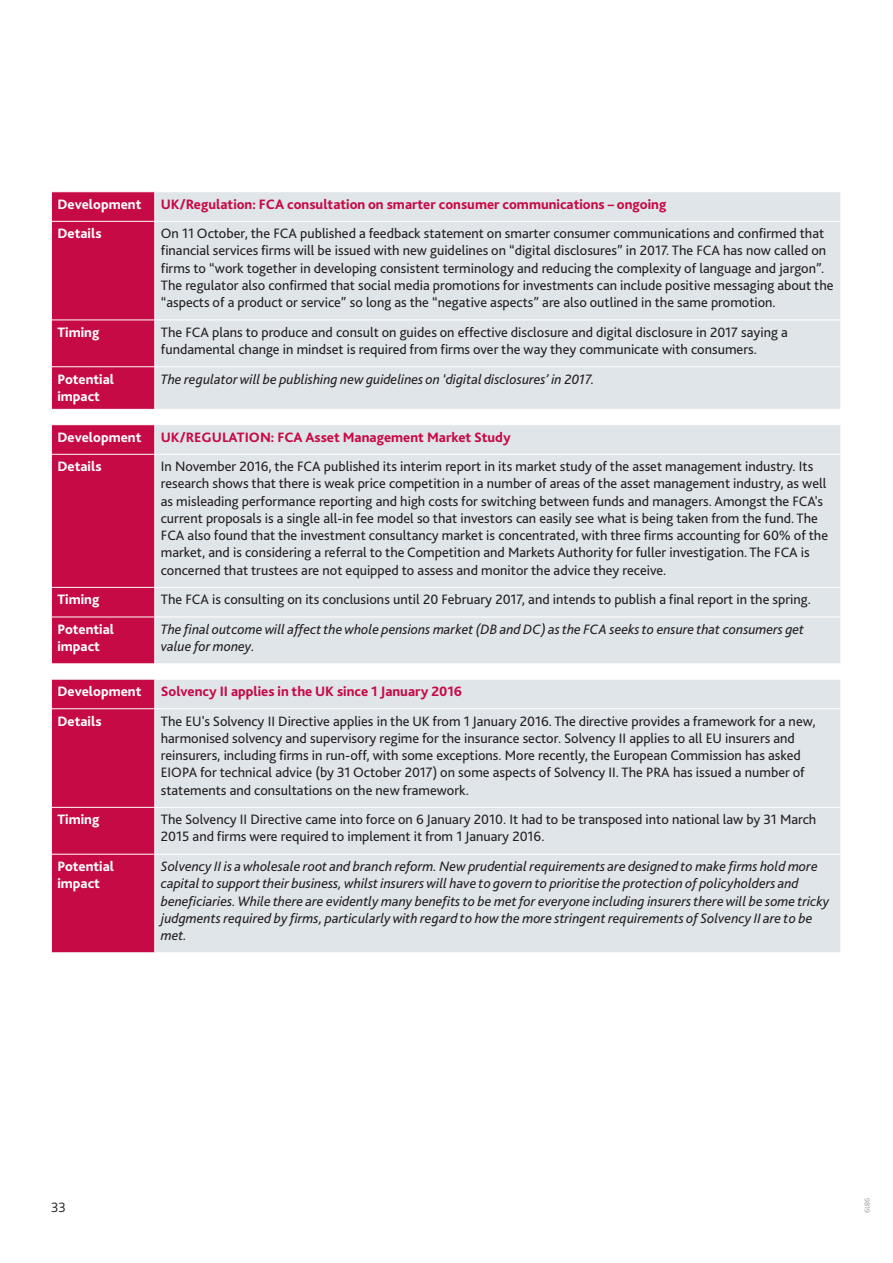
<style>
.page{position:relative;width:893px;height:1263px;background:#fff}
.page>*{position:absolute;margin:0;border:0;box-sizing:border-box;transform-origin:0 0}
.Body_copy{font:14.25px/17.2px "Bliss 2";color:#231f20}
.Body_copy-2{font:italic 14.25px/17.2px "Bliss 2";color:#231f20}
.Sub_header_red{font:800 14.25px "Bliss 2";color:#c60a45}
.Body_copy-3{font:800 14.25px/17.2px "Bliss 2";color:#fff}
.t1{font:300 14.25px "Bliss 2";color:#231f20}
.t2{font:300 7.5px "Bliss 2";color:#939598}
</style>
<div class="page">
<div style="left:52px;top:192px;width:102px;height:760px;background:#c60a45"></div>
<div style="left:155px;top:192px;width:685px;height:760px;background:#e0e5e9"></div>
<svg style="left:51px;top:192px;width:1px;height:29px"></svg>
<svg style="left:154px;top:192px;width:1px;height:29px"></svg>
<hr style="left:51px;top:221px;width:104px;height:1px;background:#fff">
<hr style="left:155px;top:221px;width:686px;height:1px;background:#fff">
<hr style="left:51px;top:320px;width:104px;height:1px;background:#fff">
<hr style="left:155px;top:320px;width:686px;height:1px;background:#fff">
<hr style="left:51px;top:366px;width:104px;height:1px;background:#fff">
<hr style="left:155px;top:366px;width:686px;height:1px;background:#fff">
<hr style="left:51px;top:409px;width:104px;height:1px;background:#fff">
<hr style="left:155px;top:409px;width:686px;height:1px;background:#fff">
<hr style="left:51px;top:424px;width:104px;height:1px;background:#fff">
<svg style="left:51px;top:425px;width:1px;height:29px"></svg>
<hr style="left:155px;top:424px;width:686px;height:1px;background:#fff">
<svg style="left:154px;top:425px;width:1px;height:29px"></svg>
<hr style="left:51px;top:454px;width:104px;height:1px;background:#fff">
<hr style="left:155px;top:454px;width:686px;height:1px;background:#fff">
<hr style="left:51px;top:587px;width:104px;height:1px;background:#fff">
<svg style="left:51px;top:588px;width:1px;height:29px"></svg>
<hr style="left:155px;top:587px;width:686px;height:1px;background:#fff">
<svg style="left:154px;top:588px;width:1px;height:29px"></svg>
<hr style="left:51px;top:617px;width:104px;height:1px;background:#fff">
<hr style="left:155px;top:617px;width:686px;height:1px;background:#fff">
<hr style="left:51px;top:663px;width:104px;height:1px;background:#fff">
<hr style="left:155px;top:663px;width:686px;height:1px;background:#fff">
<hr style="left:51px;top:679px;width:104px;height:1px;background:#fff">
<svg style="left:51px;top:679px;width:1px;height:29px"></svg>
<hr style="left:155px;top:679px;width:686px;height:1px;background:#fff">
<svg style="left:154px;top:679px;width:1px;height:29px"></svg>
<hr style="left:51px;top:708px;width:104px;height:1px;background:#fff">
<hr style="left:155px;top:708px;width:686px;height:1px;background:#fff">
<hr style="left:51px;top:807px;width:104px;height:1px;background:#fff">
<hr style="left:155px;top:807px;width:686px;height:1px;background:#fff">
<hr style="left:51px;top:854px;width:104px;height:1px;background:#fff">
<hr style="left:155px;top:854px;width:686px;height:1px;background:#fff">
<p class="Body_copy-3" style="left:57px;top:195px;width:86px">Development</p>
<p class="Sub_header_red" style="left:161px;top:195px;width:507px">UK/Regulation: FCA consultation on smarter consumer communications – ongoing</p>
<p class="Body_copy-3" style="left:57px;top:225px;width:46px">Details</p>
<p class="Body_copy" style="left:161px;top:224px;width:674px">On 11 October, the FCA published a feedback statement on smarter consumer communications and confirmed that financial services firms will be issued with new guidelines on “digital disclosures” in 2017. The FCA has now called on firms to “work together in developing consistent terminology and reducing the complexity of language and jargon”.<br>The regulator also confirmed that social media promotions for investments can include positive messaging about the “aspects of a product or service” so long as the “negative aspects” are also outlined in the same promotion.</p>
<p class="Body_copy-3" style="left:57px;top:323px;width:43px">Timing</p>
<p class="Body_copy" style="left:161px;top:323px;width:628px">The FCA plans to produce and consult on guides on effective disclosure and digital disclosure in 2017 saying a fundamental change in mindset is required from firms over the way they communicate with consumers.</p>
<p class="Body_copy-3" style="left:57px;top:370px;width:58px">Potential impact</p>
<p class="Body_copy-2" style="left:161px;top:370px;width:435px">The regulator will be publishing new guidelines on ‘digital disclosures’ in 2017.</p>
<p class="Body_copy-3" style="left:57px;top:428px;width:86px">Development</p>
<p class="Sub_header_red" style="left:161px;top:428px;width:351px">UK/REGULATION: FCA Asset Management Market Study</p>
<p class="Body_copy-3" style="left:57px;top:458px;width:46px">Details</p>
<p class="Body_copy" style="left:161px;top:457px;width:669px">In November 2016, the FCA published its interim report in its market study of the asset management industry. Its research shows that there is weak price competition in a number of areas of the asset management industry, as well as misleading performance reporting and high costs for switching between funds and managers. Amongst the FCA's current proposals is a single all-in fee model so that investors can easily see what is being taken from the fund. The FCA also found that the investment consultancy market is concentrated, with three firms accounting for 60% of the market, and is considering a referral to the Competition and Markets Authority for fuller investigation. The FCA is concerned that trustees are not equipped to assess and monitor the advice they receive.</p>
<p class="Body_copy-3" style="left:57px;top:591px;width:43px">Timing</p>
<p class="Body_copy" style="left:161px;top:590px;width:652px">The FCA is consulting on its conclusions until 20 February 2017, and intends to publish a final report in the spring.</p>
<p class="Body_copy-3" style="left:57px;top:620px;width:58px">Potential impact</p>
<p class="Body_copy-2" style="left:161px;top:620px;width:645px">The final outcome will affect the whole pensions market (DB and DC) as the FCA seeks to ensure that consumers get value for money.</p>
<p class="Body_copy-3" style="left:57px;top:683px;width:86px">Development</p>
<p class="Sub_header_red" style="left:161px;top:682px;width:303px">Solvency II applies in the UK since 1 January 2016</p>
<p class="Body_copy-3" style="left:57px;top:712px;width:46px">Details</p>
<p class="Body_copy" style="left:161px;top:712px;width:656px">The EU's Solvency II Directive applies in the UK from 1 January 2016. The directive provides a framework for a new, harmonised solvency and supervisory regime for the insurance sector. Solvency II applies to all EU insurers and reinsurers, including firms in run-off, with some exceptions. More recently, the European Commission has asked EIOPA for technical advice (by 31 October 2017) on some aspects of Solvency II. The PRA has issued a number of statements and consultations on the new framework.</p>
<p class="Body_copy-3" style="left:57px;top:811px;width:43px">Timing</p>
<p class="Body_copy" style="left:161px;top:810px;width:657px">The Solvency II Directive came into force on 6 January 2010. It had to be transposed into national law by 31 March<br>2015 and firms were required to implement it from 1 January 2016.</p>
<p class="Body_copy-3" style="left:57px;top:858px;width:58px">Potential impact</p>
<p class="Body_copy-2" style="left:161px;top:857px;width:670px">Solvency II is a wholesale root and branch reform. New prudential requirements are designed to make firms hold more capital to support their business, whilst insurers will have to govern to prioritise the protection of policyholders and beneficiaries. While there are evidently many benefits to be met for everyone including insurers there will be some tricky judgments required by firms, particularly with regard to how the more stringent requirements of Solvency II are to be met.</p>
<p class="t1" style="left:51px;top:1198px;width:16px">33</p>
<p class="t2" style="left:872px;top:1197px;width:17px;rotate:90deg">9819</p>
</div>
